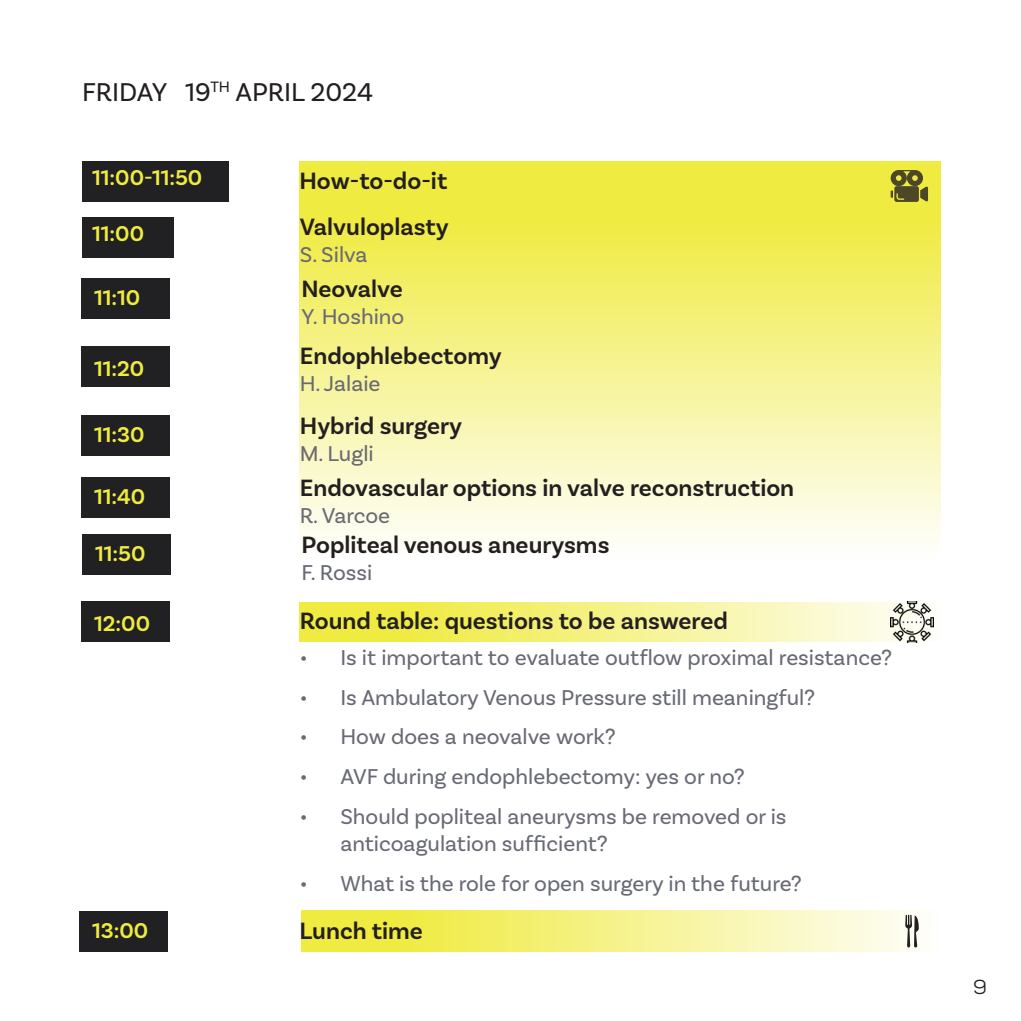
<style>
.page{position:relative;width:1021px;height:1021px;background:#fff}
.page>*{position:absolute;margin:0;border:0;box-sizing:border-box;transform-origin:0 0}
.t1{font:27px "Basic Sans";color:#231f20}
.t2{font:600 24.75px "Basic Sans";color:#231f20}
.t3{font:22.5px/27px "Basic Sans";color:#686a74}
.t4{font:600 22.5px "Basic Sans";color:#f0eb40}
.t5{font:20.25px "Nexa";color:#231f20}
</style>
<div class="page">
<svg style="left:300px;top:602px;width:634px;height:39px;background:#f5f186"></svg>
<img style="left:890px;top:601px;width:43px;height:41px">
<svg style="left:299px;top:161px;width:642px;height:381px;background:#f5f28c"></svg>
<div style="left:82px;top:217px;width:92px;height:40px;background:#212123"></div>
<div style="left:81px;top:278px;width:89px;height:41px;background:#212123"></div>
<div style="left:81px;top:346px;width:89px;height:41px;background:#212123"></div>
<div style="left:81px;top:415px;width:89px;height:41px;background:#212123"></div>
<div style="left:81px;top:477px;width:89px;height:41px;background:#212123"></div>
<div style="left:82px;top:534px;width:89px;height:40px;background:#212123"></div>
<div style="left:81px;top:601px;width:89px;height:41px;background:#212123"></div>
<svg style="left:301px;top:910px;width:618px;height:41px;background:#f5f28a"></svg>
<div style="left:79px;top:910px;width:89px;height:41px;background:#212123"></div>
<svg style="left:905px;top:914px;width:13px;height:33px"></svg>
<div style="left:82px;top:161px;width:146px;height:41px;background:#212123"></div>
<svg style="left:890px;top:170px;width:38px;height:32px"></svg>
<p class="t1" style="left:82px;top:76px;width:292px">FRIDAY 19<sup>TH</sup> APRIL 2024</p>
<p class="t4" style="left:92px;top:164px;width:112px">11:00-11:50</p>
<p class="t2" style="left:299px;top:165px;width:149px">How-to-do-it</p>
<p class="t4" style="left:92px;top:220px;width:53px">11:00</p>
<p class="t2" style="left:300px;top:212px;width:150px">Valvuloplasty</p>
<p class="t3" style="left:300px;top:241px;width:69px">S. Silva</p>
<p class="t4" style="left:94px;top:284px;width:48px">11:10</p>
<p class="t2" style="left:301px;top:274px;width:103px">Neovalve</p>
<p class="t3" style="left:301px;top:303px;width:104px">Y. Hoshino</p>
<p class="t4" style="left:94px;top:354px;width:52px">11:20</p>
<p class="t2" style="left:300px;top:341px;width:203px">Endophlebectomy</p>
<p class="t3" style="left:300px;top:370px;width:82px">H. Jalaie</p>
<p class="t4" style="left:94px;top:421px;width:52px">11:30</p>
<p class="t2" style="left:300px;top:410px;width:164px">Hybrid surgery</p>
<p class="t3" style="left:300px;top:439px;width:75px">M. Lugli</p>
<p class="t4" style="left:94px;top:483px;width:53px">11:40</p>
<p class="t2" style="left:300px;top:472px;width:496px">Endovascular options in valve reconstruction</p>
<p class="t3" style="left:300px;top:501px;width:92px">R. Varcoe</p>
<p class="t4" style="left:95px;top:539px;width:52px">11:50</p>
<p class="t2" style="left:301px;top:529px;width:309px">Popliteal venous aneurysms</p>
<p class="t3" style="left:301px;top:558px;width:72px">F. Rossi</p>
<p class="t4" style="left:94px;top:610px;width:57px">12:00</p>
<p class="t2" style="left:300px;top:605px;width:429px">Round table: questions to be answered</p>
<p class="t3" style="left:300px;top:643px;width:593px">• Is it important to evaluate outflow proximal resistance?</p>
<p class="t3" style="left:300px;top:683px;width:516px">• Is Ambulatory Venous Pressure still meaningful?</p>
<p class="t3" style="left:300px;top:723px;width:317px">• How does a neovalve work?</p>
<p class="t3" style="left:300px;top:763px;width:446px">• AVF during endophlebectomy: yes or no?</p>
<p class="t3" style="left:340px;top:802px;width:448px;text-indent:-40px">• Should popliteal aneurysms be removed or is anticoagulation sufficient?</p>
<p class="t3" style="left:300px;top:869px;width:503px">• What is the role for open surgery in the future?</p>
<p class="t4" style="left:92px;top:916px;width:58px">13:00</p>
<p class="t2" style="left:299px;top:916px;width:125px">Lunch time</p>
<p class="t5" style="left:973px;top:974px;width:15px">9</p>
</div>
